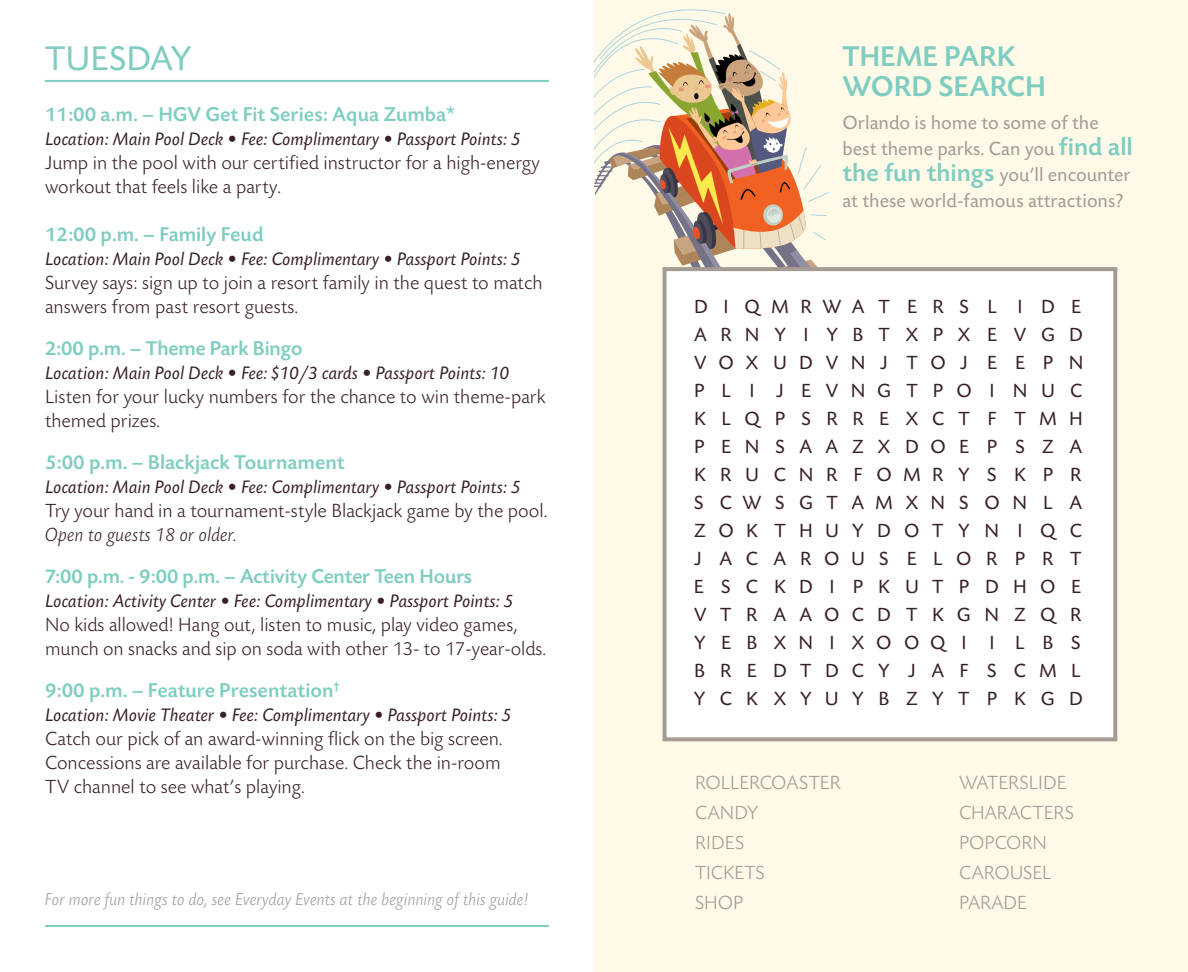
<style>
.page{position:relative;width:1188px;height:972px;background:#fff}
.page>*{position:absolute;margin:0;border:0;box-sizing:border-box;transform-origin:0 0}
.t1{font:36px "Today Sans BEF";color:#7fcdc1}
.t2{font:500 30px/30px "Today Sans BEF";color:#7fcdc1}
.t3{font:500 21px "Today Sans BEF";color:#7fcdc1}
.t4{font:500 21px "Today Sans HEF";color:#7fcdc1}
.t5{font:300 20px/24px "Today Sans BEF";color:#382028}
.t6{font:20px/28px "Today Sans BEF";letter-spacing:.72em;color:#382028}
.t7{font:20px/26px "Today Sans BEF";color:#a49b95}
.t8{font:300 20px/30px "Today Sans BEF";color:#a49b95}
.t9{font:italic 300 20px "Today Sans BEF";letter-spacing:-.005em;color:#382028}
.t10{font:italic 19px "Today Sans BEF";color:#382028}
.t11{font:italic 300 18px "Today Sans BEF";color:#a49b95}
.s1{font-weight:500;font-size:26px;color:#7fcdc1}
</style>
<div class="page">
<hr style="left:45px;top:925px;width:504px;height:2px;background:#7fcdc1">
<hr style="left:45px;top:80px;width:504px;height:2px;background:#7fcdc1">
<div style="left:594px;top:0;width:594px;height:972px;background:#fffae8"></div>
<svg style="left:594px;top:9px;width:235px;height:280px"></svg>
<div style="left:663px;top:267px;width:454px;height:474px;background:#fff;border:4px solid #a49b95"></div>
<h1 class="t1" style="left:45px;top:39px;width:148px">TUESDAY</h1>
<p class="t3" style="left:45px;top:103px;width:412px">11:00 a.m. – HGV Get Fit Series: Aqua Zumba*</p>
<p class="t10" style="left:45px;top:129px;width:477px">Location: Main Pool Deck • Fee: Complimentary • Passport Points: 5</p>
<p class="t5" style="left:45px;top:152px;width:496px">Jump in the pool with our certified instructor for a high-energy workout that feels like a party.</p>
<p class="t3" style="left:45px;top:223px;width:220px">12:00 p.m. – Family Feud</p>
<p class="t10" style="left:45px;top:249px;width:477px">Location: Main Pool Deck • Fee: Complimentary • Passport Points: 5</p>
<p class="t5" style="left:45px;top:272px;width:499px">Survey says: sign up to join a resort family in the quest to match answers from past resort guests.</p>
<p class="t4" style="left:45px;top:338px;width:259px">2:00 p.m. – Theme Park Bingo</p>
<p class="t10" style="left:45px;top:363px;width:466px">Location: Main Pool Deck • Fee: $10/3 cards • Passport Points: 10</p>
<p class="t5" style="left:45px;top:386px;width:502px">Listen for your lucky numbers for the chance to win theme-park themed prizes.</p>
<p class="t3" style="left:45px;top:451px;width:301px">5:00 p.m. – Blackjack Tournament</p>
<p class="t10" style="left:45px;top:477px;width:477px">Location: Main Pool Deck • Fee: Complimentary • Passport Points: 5</p>
<p class="t5" style="left:45px;top:500px;width:504px">Try your hand in a tournament-style Blackjack game by the pool.</p>
<p class="t9" style="left:45px;top:524px;width:194px">Open to guests 18 or older.</p>
<p class="t4" style="left:45px;top:566px;width:428px">7:00 p.m. - 9:00 p.m. – Activity Center Teen Hours</p>
<p class="t10" style="left:45px;top:591px;width:470px">Location: Activity Center • Fee: Complimentary • Passport Points: 5</p>
<p class="t5" style="left:45px;top:614px;width:503px">No kids allowed! Hang out, listen to music, play video games, munch on snacks and sip on soda with other 13- to 17-year-olds.</p>
<p class="t3" style="left:45px;top:679px;width:296px">9:00 p.m. – Feature Presentation<sup>†</sup></p>
<p class="t10" style="left:45px;top:705px;width:468px">Location: Movie Theater • Fee: Complimentary • Passport Points: 5</p>
<p class="t5" style="left:45px;top:728px;width:459px;text-align:justify">Catch our pick of an award-winning flick on the big screen.<br>Concessions are available for purchase. Check the in-room TV channel to see what’s playing.</p>
<p class="t11" style="left:45px;top:890px;width:485px">For more fun things to do, see Everyday Events at the beginning of this guide!</p>
<h2 class="t2" style="left:842px;top:42px;width:205px">THEME PARK<br>WORD SEARCH</h2>
<p class="t7" style="left:842px;top:110px;width:292px">Orlando is home to some of the best theme parks. Can you <span class="s1">find all the fun things</span> you’ll encounter at these world-famous attractions?</p>
<p class="t6" style="left:694px;top:294px;width:391px">DIQMRWATERS L I DE<br>ARNY I YBTXPXEVGD<br>VOXUDVNJ TOJ E E PN<br>PL I JEVNGTPO I NUC<br>KLQPSRREXCT F TMH<br>PENSAAZXDOE P S ZA<br>KRUCNRFOMRY S K P R<br>S CWSGTAMXNSONL A<br>ZOK THUYDOTYN I QC<br>J ACAROUS ELORPRT<br>ESCKDI PKUTPDHOE<br>VTRAAOCDTKGNZQR<br>YEBXNIXOOQI I LBS<br>BREDTDCY JAF SCML<br>YCKXYUYB ZYT P KGD</p>
<p class="t8" style="left:695px;top:768px;width:147px">ROLLERCOASTER<br>CANDY<br>RIDES<br>TICKETS<br>SHOP</p>
<p class="t8" style="left:959px;top:768px;width:116px">WATERSLIDE<br>CHARACTERS<br>POPCORN<br>CAROUSEL<br>PARADE</p>
</div>
